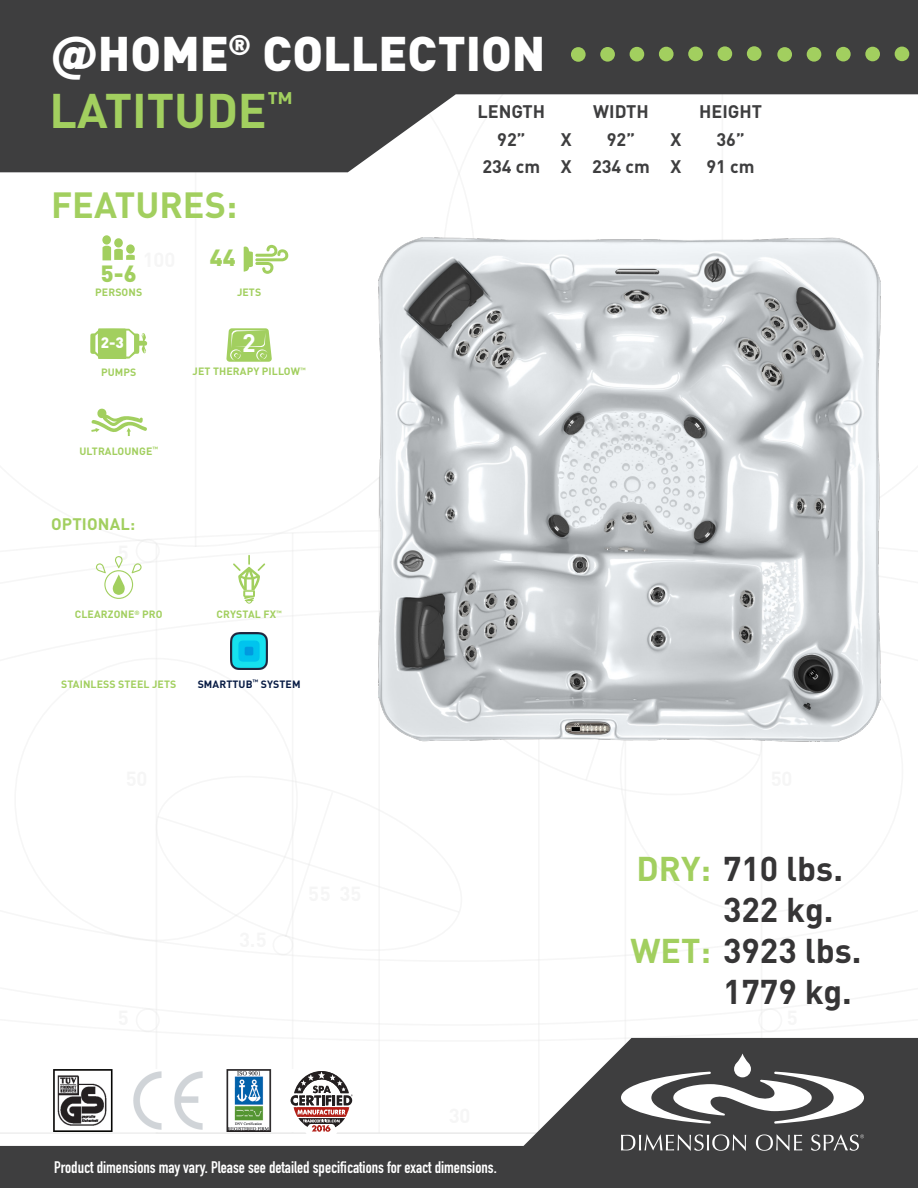
<style>
.page{position:relative;width:918px;height:1188px;background:#fff}
.page>*{position:absolute;margin:0;border:0;box-sizing:border-box;transform-origin:0 0}
.t1{font:900 48px "DIN Pro";color:#fff}
.Bay_Spa_Name{font:700 48px "DIN Pro";color:#a2cf5f}
.Bay_Spa_Name-2{font:700 36px "DIN Pro";color:#a2cf5f}
.Weight{font:700 33.9px "DIN Pro";color:#363536}
.t2{font:700 25.05px "DIN Pro";color:#fff}
.t3{font:900 23.1px "DIN Pro";color:#a2cf5f}
.t4{font:700 18px "DIN Pro";color:#3e3e3f}
.t5{font:700 16.5px "DIN Condensed";color:#fff}
.t6{font:700 16.5px "DIN Pro";letter-spacing:.01em;color:#a2cf5f}
.t7{font:900 15px "DIN Pro";color:#fff}
.t8{font:700 10.5px "DIN Pro";letter-spacing:.01em;color:#a2cf5f}
.t9{font:700 10.5px "DIN Pro";letter-spacing:.01em;color:#071b44}
.s1{color:#a2cf5f}
</style>
<div class="page">
<hr style="left:722px;top:0;width:1px;height:547px;background:#3b3d3b">
<hr style="left:195px;top:0;width:1px;height:547px;background:#3b3d3b">
<hr style="left:292px;top:533px;width:1px;height:600px;background:#3b3d3b">
<hr style="left:625px;top:530px;width:1px;height:603px;background:#3b3d3b">
<hr style="left:378px;top:477px;width:2px;height:656px;background:#3b3d3b">
<hr style="left:538px;top:477px;width:2px;height:656px;background:#3b3d3b">
<svg style="left:157px;top:792px;width:302px;height:145px"></svg>
<svg style="left:0;top:0;width:918px;height:172px;fill:#3e3e3f"></svg>
<svg style="left:0;top:1038px;width:918px;height:150px;fill:#3e3e3f"></svg>
<img style="left:54px;top:1070px;width:234px;height:62px">
<svg style="left:288px;top:1066px;width:67px;height:70px"></svg>
<svg style="left:621px;top:1054px;width:243px;height:70px"></svg>
<svg style="left:621px;top:1134px;width:125px;height:17px;background:#6d6d6e"></svg>
<svg style="left:756px;top:1134px;width:46px;height:17px"></svg>
<svg style="left:811px;top:1134px;width:53px;height:17px"></svg>
<div style="left:777px;top:47px;width:15px;height:15px;background:#a2cf5f;border-radius:50%"></div>
<div style="left:807px;top:47px;width:14px;height:15px;background:#a2cf5f;border-radius:50%"></div>
<div style="left:836px;top:47px;width:15px;height:14px;background:#a2cf5f;border-radius:50%"></div>
<div style="left:865px;top:47px;width:15px;height:14px;background:#a2cf5f;border-radius:50%"></div>
<div style="left:895px;top:47px;width:14px;height:14px;background:#a2cf5f;border-radius:50%"></div>
<div style="left:571px;top:47px;width:15px;height:15px;background:#a2cf5f;border-radius:50%"></div>
<div style="left:600px;top:47px;width:15px;height:15px;background:#a2cf5f;border-radius:50%"></div>
<div style="left:630px;top:47px;width:14px;height:14px;background:#a2cf5f;border-radius:50%"></div>
<div style="left:659px;top:47px;width:15px;height:14px;background:#a2cf5f;border-radius:50%"></div>
<div style="left:688px;top:47px;width:15px;height:14px;background:#a2cf5f;border-radius:50%"></div>
<div style="left:718px;top:46px;width:14px;height:15px;background:#a2cf5f;border-radius:50%"></div>
<div style="left:747px;top:46px;width:15px;height:15px;background:#a2cf5f;border-radius:50%"></div>
<div style="left:102px;top:235px;width:9px;height:10px;background:#a2cf5f;border-radius:50%"></div>
<div style="left:114px;top:238px;width:9px;height:9px;background:#a2cf5f;border-radius:50%"></div>
<svg style="left:102px;top:246px;width:33px;height:14px"></svg>
<svg style="left:244px;top:245px;width:44px;height:29px"></svg>
<svg style="left:90px;top:328px;width:58px;height:31px"></svg>
<img style="left:230px;top:632px;width:38px;height:38px">
<svg style="left:96px;top:556px;width:46px;height:43px"></svg>
<svg style="left:233px;top:555px;width:32px;height:49px"></svg>
<img style="left:378px;top:238px;width:502px;height:503px">
<svg style="left:91px;top:409px;width:56px;height:27px"></svg>
<svg style="left:226px;top:328px;width:46px;height:34px;background:#b1d678"></svg>
<p class="t1" style="left:51px;top:12px;width:496px">@HOME<sup>®</sup> COLLECTION</p>
<p class="t4" style="left:478px;top:99px;width:69px">LENGTH</p>
<p class="t4" style="left:497px;top:128px;width:30px">92”</p>
<p class="t4" style="left:482px;top:155px;width:59px">234 cm</p>
<p class="Bay_Spa_Name" style="left:50px;top:78px;width:245px">LATITUDE<sup>™</sup></p>
<p class="Bay_Spa_Name-2" style="left:51px;top:180px;width:188px">FEATURES:</p>
<p class="t3" style="left:101px;top:254px;width:37px">5-6</p>
<p class="t3" style="left:210px;top:238px;width:27px">44</p>
<p class="t8" style="left:95px;top:285px;width:49px">PERSONS</p>
<p class="t8" style="left:237px;top:285px;width:26px">JETS</p>
<p class="t7" style="left:101px;top:330px;width:25px">2-3</p>
<p class="t2" style="left:242px;top:326px;width:15px">2</p>
<p class="t8" style="left:101px;top:365px;width:37px">PUMPS</p>
<p class="t8" style="left:193px;top:364px;width:115px">JET THERAPY PILLOW<sup>™</sup></p>
<p class="t4" style="left:561px;top:128px;width:12px">X</p>
<p class="t4" style="left:561px;top:155px;width:12px">X</p>
<p class="t4" style="left:593px;top:99px;width:57px">WIDTH</p>
<p class="t4" style="left:607px;top:128px;width:30px">92”</p>
<p class="t4" style="left:592px;top:155px;width:59px">234 cm</p>
<p class="t4" style="left:670px;top:128px;width:12px">X</p>
<p class="t4" style="left:670px;top:155px;width:12px">X</p>
<p class="t4" style="left:699px;top:99px;width:64px">HEIGHT</p>
<p class="t4" style="left:716px;top:128px;width:30px">36”</p>
<p class="t4" style="left:707px;top:155px;width:50px">91 cm</p>
<p class="t8" style="left:79px;top:444px;width:80px">ULTRALOUNGE<sup>™</sup></p>
<p class="t6" style="left:51px;top:513px;width:86px">OPTIONAL:</p>
<p class="t8" style="left:75px;top:607px;width:89px">CLEARZONE<sup>®</sup> PRO</p>
<p class="t8" style="left:217px;top:607px;width:67px">CRYSTAL FX<sup>™</sup></p>
<p class="t8" style="left:61px;top:677px;width:117px">STAINLESS STEEL JETS</p>
<p class="t9" style="left:198px;top:677px;width:104px">SMARTTUB<sup>™</sup> SYSTEM</p>
<h3 class="t5" style="left:54px;top:1156px;width:444px">Product dimensions may vary. Please see detailed specifications for exact dimensions.</h3>
<p class="Weight" style="left:637px;top:846px;width:208px"><span class="s1">DRY:</span> 710 lbs.</p>
<p class="Weight" style="left:723px;top:887px;width:112px">322 kg.</p>
<p class="Weight" style="left:631px;top:928px;width:232px"><span class="s1">WET:</span> 3923 lbs.</p>
<p class="Weight" style="left:723px;top:968px;width:130px">1779 kg.</p>
</div>
